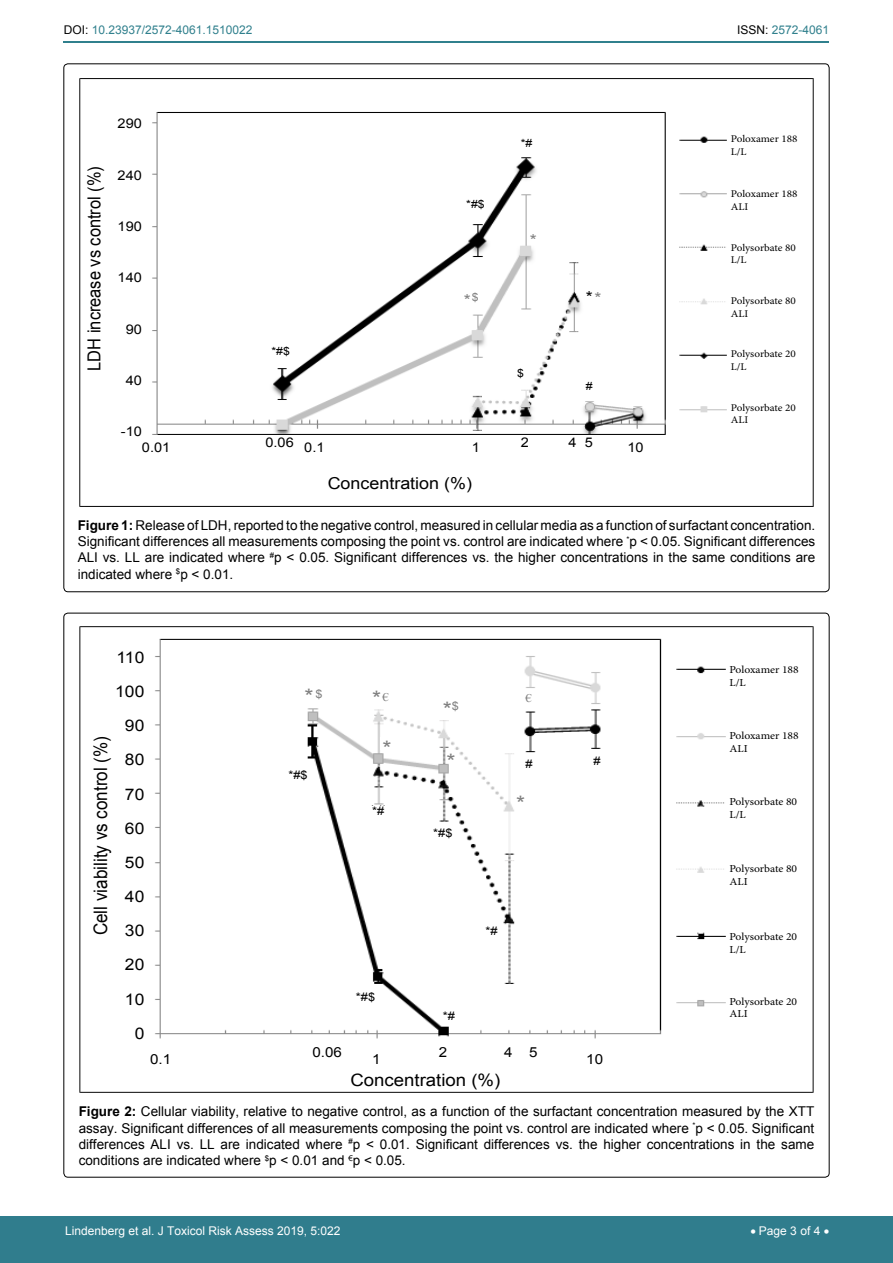
<style>
.page{position:relative;width:893px;height:1263px;background:#fff}
.page>*{position:absolute;margin:0;border:0;box-sizing:border-box;transform-origin:0 0}
.t1{font:21.3px "Arial";color:#808080;scale:1.09 1}
.t2{font:18.6px "Arial";color:#000;scale:.92 1}
.t3{font:17.85px "Arial";color:#000;scale:.92 1}
.t4{font:17.1px "Arial";color:#000;scale:1.09 1}
.t5{font:16.35px "Arial";color:#000;scale:1.09 1}
.t6{font:16.35px "Arial";color:#808080;scale:1.09 1}
.t7{font:16.05px/34.2px "Arial";color:#000;text-align:right;scale:1.09 1}
.t8{font:13.8px "Arial";color:#000;scale:1.09 1}
.t9{font:13.5px/16.2px "Arial";color:#000;text-align:justify}
.t10{font:13.35px "Arial";color:#000;scale:1.09 1}
.t11{font:12px "Arial";color:#fff}
.t12{font:12px "Arial";color:#30808d}
.t13{font:11.7px "Arial";color:#000;scale:1.09 1}
.t14{font:11.7px "Arial";color:#808080;scale:1.09 1}
.t15{font:11.7px "Times New Roman";color:#808080;scale:1.09 1}
.t16{font:11.25px "Arial";color:#000;scale:1.09 1}
.t17{font:11.25px "Arial";color:#808080;scale:1.09 1}
.t18{font:10.65px/12.8px "Minion Pro";color:#000;scale:1.09 1}
.t19{font:10.2px/12.3px "Minion Pro";color:#000;scale:1.09 1}
.s1{color:#000}
.s2{color:#808080}
.s3{font-weight:700}
</style>
<div class="page">
<hr style="left:64px;top:41px;width:765px;height:2px;background:#30808d">
<div style="left:0;top:1217px;width:893px;height:46px;background:#307d8d"></div>
<img style="left:79px;top:78px;width:735px;height:429px">
<div style="left:508px;top:365px;width:20px;height:17px;background:#fff"></div>
<div style="left:575px;top:370px;width:28px;height:25px;background:#fff"></div>
<div style="left:583px;top:286px;width:29px;height:18px;background:#fff"></div>
<div style="left:528px;top:224px;width:12px;height:20px;background:#fff"></div>
<div style="left:453px;top:286px;width:29px;height:21px;background:#fff"></div>
<div style="left:460px;top:193px;width:29px;height:18px;background:#fff"></div>
<div style="left:517px;top:132px;width:25px;height:24px;background:#fff"></div>
<div style="left:83px;top:94px;width:68px;height:365px;background:#fff"></div>
<div style="left:265px;top:340px;width:30px;height:21px;background:#fff"></div>
<div style="left:111px;top:435px;width:567px;height:62px;background:#fff"></div>
<div style="left:727px;top:128px;width:76px;height:307px;background:#fff"></div>
<img style="left:79px;top:626px;width:735px;height:467px">
<div style="left:513px;top:792px;width:18px;height:14px;background:#fff"></div>
<div style="left:424px;top:824px;width:34px;height:17px;background:#fff"></div>
<div style="left:363px;top:806px;width:38px;height:15px;background:#fff"></div>
<div style="left:446px;top:750px;width:9px;height:12px;background:#fff"></div>
<div style="left:381px;top:737px;width:15px;height:13px;background:#fff"></div>
<div style="left:587px;top:753px;width:24px;height:16px;background:#fff"></div>
<div style="left:519px;top:757px;width:105px;height:20px;background:#fff"></div>
<div style="left:513px;top:691px;width:32px;height:15px;background:#fff"></div>
<div style="left:439px;top:695px;width:35px;height:22px;background:#fff"></div>
<div style="left:292px;top:682px;width:117px;height:24px;background:#fff"></div>
<div style="left:480px;top:924px;width:24px;height:16px;background:#fff"></div>
<div style="left:83px;top:641px;width:70px;height:435px;background:#fff"></div>
<div style="left:107px;top:1043px;width:561px;height:48px;background:#fff"></div>
<div style="left:349px;top:985px;width:31px;height:19px;background:#fff"></div>
<div style="left:440px;top:1000px;width:26px;height:24px;background:#fff"></div>
<div style="left:726px;top:655px;width:83px;height:375px;background:#fff"></div>
<div style="left:282px;top:763px;width:30px;height:19px;background:#fff"></div>
<p class="t12" style="left:64px;top:22px;width:190px"><span class="s1">DOI:</span> 10.23937/2572-4061.1510022</p>
<p class="t12" style="left:737px;top:22px;width:94px"><span class="s1">ISSN:</span> 2572-4061</p>
<p class="t10" style="left:118px;top:115px;width:24px">290</p>
<h3 class="t3" style="left:82px;top:371px;width:224px;rotate:-90deg">LDH increase vs control (%)</h3>
<p class="t10" style="left:118px;top:166px;width:24px">240</p>
<p class="t10" style="left:118px;top:217px;width:24px">190</p>
<p class="t10" style="left:118px;top:269px;width:24px">140</p>
<p class="t10" style="left:126px;top:320px;width:16px">90</p>
<p class="t10" style="left:126px;top:371px;width:16px">40</p>
<p class="t16" style="left:271px;top:343px;width:18px">*#$</p>
<p class="t16" style="left:466px;top:196px;width:18px">*#$</p>
<p class="t16" style="left:521px;top:136px;width:12px">*#</p>
<p class="t6" style="left:530px;top:230px;width:8px">*</p>
<p class="t17" style="left:472px;top:290px;width:8px">$</p>
<p class="t5" style="left:586px;top:287px;width:16px">*<span class="s2">*</span></p>
<p class="t6" style="left:464px;top:290px;width:8px">*</p>
<p class="t16" style="left:517px;top:365px;width:8px">$</p>
<p class="t16" style="left:586px;top:379px;width:8px">#</p>
<p class="t10" style="left:121px;top:423px;width:21px">-10</p>
<p class="t10" style="left:142px;top:439px;width:27px">0.01</p>
<p class="t10" style="left:265px;top:434px;width:56px">0.06 0.1</p>
<p class="t10" style="left:472px;top:439px;width:9px">1</p>
<p class="t5" style="left:328px;top:473px;width:134px">Concentration (%)</p>
<p class="t10" style="left:521px;top:434px;width:9px">2</p>
<p class="t10" style="left:568px;top:434px;width:24px">4 5</p>
<p class="t10" style="left:627px;top:439px;width:16px">10</p>
<p class="t19" style="left:731px;top:133px;width:63px">Poloxamer 188<br>L/L</p>
<p class="t19" style="left:731px;top:188px;width:63px">Poloxamer 188<br>ALI</p>
<p class="t19" style="left:731px;top:241px;width:61px">Polysorbate 80<br>L/L</p>
<p class="t19" style="left:731px;top:295px;width:61px">Polysorbate 80<br>ALI</p>
<p class="t19" style="left:731px;top:348px;width:61px">Polysorbate 20<br>L/L</p>
<p class="t19" style="left:731px;top:402px;width:61px">Polysorbate 20<br>ALI</p>
<p class="t9" style="left:78px;top:517px;width:739px"><span class="s3">Figure 1:</span> Release of LDH, reported to the negative control, measured in cellular media as a function of surfactant concentration.<br>Significant differences all measurements composing the point vs. control are indicated where <sup>*</sup>p &lt; 0.05. Significant differences ALI vs. LL are indicated where <sup>#</sup>p &lt; 0.05. Significant differences vs. the higher concentrations in the same conditions are indicated where <sup>$</sup>p &lt; 0.01.</p>
<p class="t7" style="left:115px;top:640px;width:28px">110<br>100<br>90<br>80<br>70<br>60<br>50<br>40<br>30<br>20<br>10<br>0</p>
<h2 class="t2" style="left:89px;top:935px;width:218px;rotate:-90deg">Cell viability vs control (%)</h2>
<p class="t8" style="left:150px;top:1050px;width:21px">0.1</p>
<h1 class="t1" style="left:305px;top:683px;width:10px">*</h1>
<h1 class="t1" style="left:372px;top:685px;width:10px">*</h1>
<p class="t14" style="left:316px;top:687px;width:8px">$</p>
<p class="t15" style="left:382px;top:689px;width:7px">€</p>
<p class="t15" style="left:525px;top:690px;width:7px">€</p>
<p class="t14" style="left:452px;top:698px;width:8px">$</p>
<h1 class="t1" style="left:443px;top:695px;width:10px">*</h1>
<p class="t13" style="left:288px;top:767px;width:19px">*#$</p>
<h1 class="t1" style="left:382px;top:735px;width:10px">*</h1>
<p class="t13" style="left:372px;top:803px;width:13px">*#</p>
<h1 class="t1" style="left:446px;top:748px;width:10px">*</h1>
<p class="t13" style="left:433px;top:825px;width:19px">*#$</p>
<p class="t13" style="left:525px;top:756px;width:8px">#</p>
<p class="t13" style="left:593px;top:753px;width:8px">#</p>
<h1 class="t1" style="left:516px;top:790px;width:10px">*</h1>
<p class="t13" style="left:485px;top:923px;width:13px">*#</p>
<p class="t13" style="left:356px;top:989px;width:19px">*#$</p>
<p class="t13" style="left:443px;top:1008px;width:13px">*#</p>
<p class="t8" style="left:312px;top:1043px;width:29px">0.06</p>
<p class="t8" style="left:372px;top:1050px;width:9px">1</p>
<p class="t8" style="left:439px;top:1043px;width:9px">2</p>
<p class="t8" style="left:504px;top:1043px;width:32px">4 5</p>
<p class="t4" style="left:350px;top:1069px;width:139px">Concentration (%)</p>
<p class="t8" style="left:586px;top:1050px;width:17px">10</p>
<p class="t18" style="left:729px;top:664px;width:65px">Poloxamer 188<br>L/L</p>
<p class="t18" style="left:729px;top:729px;width:65px">Poloxamer 188<br>ALI</p>
<p class="t18" style="left:729px;top:795px;width:64px">Polysorbate 80<br>L/L</p>
<p class="t18" style="left:729px;top:862px;width:64px">Polysorbate 80<br>ALI</p>
<p class="t18" style="left:729px;top:931px;width:64px">Polysorbate 20<br>L/L</p>
<p class="t18" style="left:729px;top:995px;width:64px">Polysorbate 20<br>ALI</p>
<p class="t9" style="left:79px;top:1104px;width:737px"><span class="s3">Figure 2:</span> Cellular viability, relative to negative control, as a function of the surfactant concentration measured by the XTT assay. Significant differences of all measurements composing the point vs. control are indicated where <sup>*</sup>p &lt; 0.05. Significant differences ALI vs. LL are indicated where <sup>#</sup>p &lt; 0.01. Significant differences vs. the higher concentrations in the same conditions are indicated where <sup>$</sup>p &lt; 0.01 and <sup>€</sup>p &lt; 0.05.</p>
<p class="t11" style="left:65px;top:1223px;width:277px">Lindenberg et al. J Toxicol Risk Assess 2019, 5:022</p>
<p class="t11" style="left:750px;top:1223px;width:80px">• Page 3 of 4 •</p>
</div>
